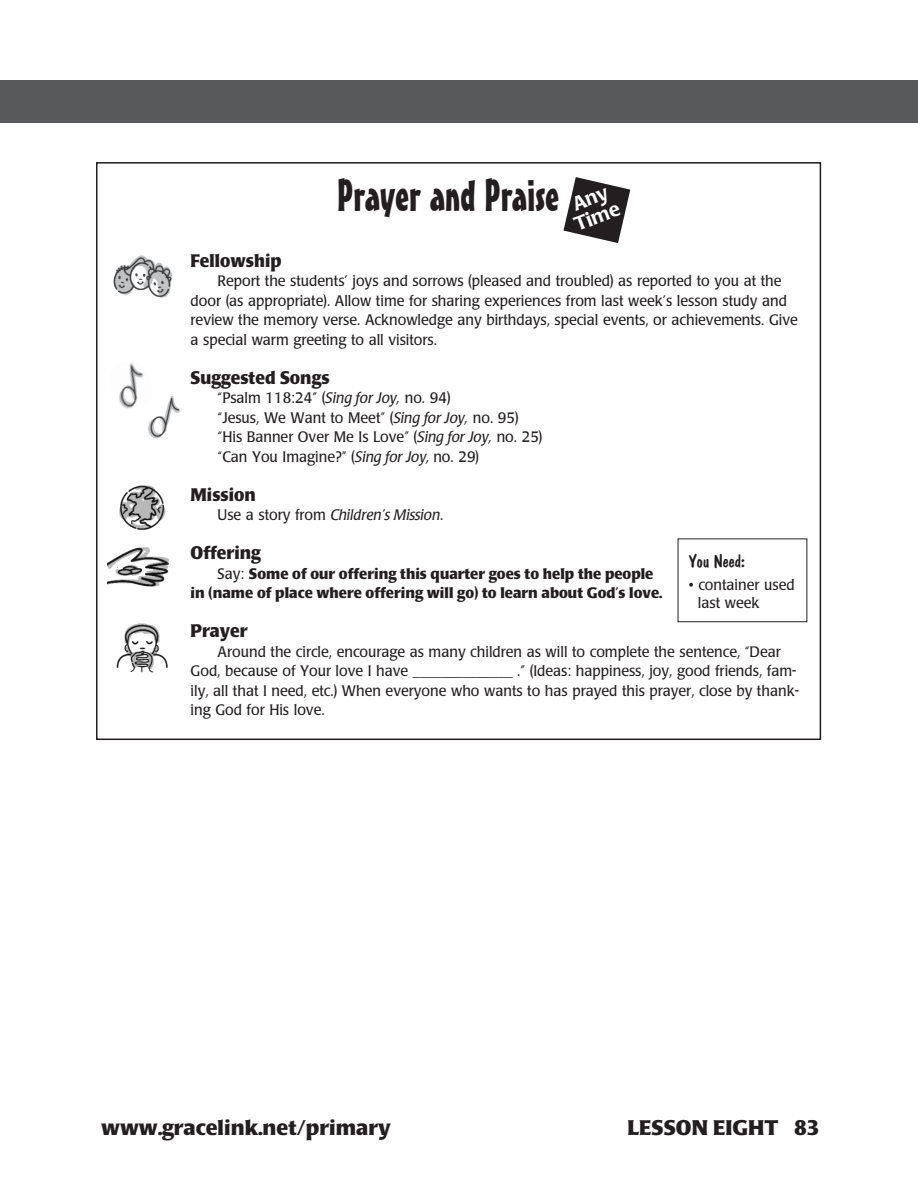
<style>
.page{position:relative;width:918px;height:1202px;background:#fff}
.page>*{position:absolute;margin:0;border:0;box-sizing:border-box;transform-origin:0 0}
.section_title{font:45px "Mister Earl BT";color:#231f20}
.t1{font:700 21px "Poppl Laudatio";color:#231f20}
.t2{font:500 19.5px/19.5px "Poppl Laudatio";color:#fff}
.subhead{font:700 18px "Poppl Laudatio";color:#231f20;scale:.95 1}
.You_Need_head{font:18px "Dom Casual D";color:#231f20}
.body{font:15px/19.5px "Poppl Laudatio";color:#231f20;scale:.95 1}
.body-2{font:700 15px/19.5px "Poppl Laudatio";color:#231f20}
.body-3{font:italic 15px "Poppl Laudatio";color:#231f20}
.You_Need_items{font:15px/18px "Poppl Laudatio";color:#231f20}
.s1{font-style:italic}
.s2{font-style:normal}
.s3{font-weight:400}
</style>
<div class="page">
<div style="left:0;top:80px;width:27px;height:43px;background:#58595b"></div>
<img style="left:113px;top:255px;width:60px;height:43px">
<img style="left:119px;top:363px;width:25px;height:46px">
<img style="left:119px;top:485px;width:47px;height:45px">
<img style="left:107px;top:547px;width:62px;height:40px">
<img style="left:116px;top:623px;width:52px;height:50px">
<img style="left:148px;top:396px;width:32px;height:43px">
<div style="left:27px;top:80px;width:891px;height:43px;background:#58595b"></div>
<svg style="left:563px;top:177px;width:67px;height:66px"></svg>
<div style="left:678px;top:538px;width:129px;height:84px;border:1px solid #231f20"></div>
<p class="section_title" style="left:337px;top:168px;width:224px">Prayer and Praise</p>
<p class="t2" style="left:565px;top:198px;width:49px;rotate:-21deg">Any<br>Time</p>
<p class="subhead" style="left:191px;top:250px;width:97px">Fellowship</p>
<p class="body" style="left:191px;top:272px;width:641px;text-indent:27px">Report the students’ joys and sorrows (pleased and troubled) as reported to you at the door (as appropriate). Allow time for sharing experiences from last week’s lesson study and review the memory verse. Acknowledge any birthdays, special events, or achievements. Give a special warm greeting to all visitors.</p>
<p class="subhead" style="left:191px;top:367px;width:148px">Suggested Songs</p>
<p class="body" style="left:218px;top:389px;width:247px">“Psalm 118:24” (<span class="s1">Sing for Joy,</span> no. 94)</p>
<p class="body" style="left:218px;top:408px;width:318px">“Jesus, We Want to Meet” (<span class="s1">Sing for Joy,</span> no. 95)</p>
<p class="body" style="left:218px;top:428px;width:344px">“His Banner Over Me Is Love” (<span class="s1">Sing for Joy,</span> no. 25)</p>
<p class="body" style="left:218px;top:447px;width:277px">“Can You Imagine?” (<span class="s1">Sing for Joy,</span> no. 29)</p>
<p class="subhead" style="left:191px;top:484px;width:70px">Mission</p>
<p class="body-3" style="left:218px;top:507px;width:227px"><span class="s2">Use a story from</span> Children’s Mission<span class="s2">.</span></p>
<p class="subhead" style="left:191px;top:543px;width:75px">Offering</p>
<p class="body-2" style="left:191px;top:564px;width:473px;text-indent:27px"><span class="s3">Say:</span> Some of our offering this quarter goes to help the people in (name of place where offering will go) to learn about God’s love.</p>
<p class="subhead" style="left:191px;top:621px;width:61px">Prayer</p>
<p class="body" style="left:191px;top:642px;width:642px;text-indent:27px">Around the circle, encourage as many children as will to complete the sentence, “Dear God, because of Your love I have ______________ .” (Ideas: happiness, joy, good friends, fam&shy;ily, all that I need, etc.) When everyone who wants to has prayed this prayer, close by thank&shy;ing God for His love.</p>
<p class="You_Need_head" style="left:689px;top:550px;width:58px">You Need:</p>
<p class="You_Need_items" style="left:698px;top:575px;width:98px;text-indent:-9px">• container used last week</p>
<p class="t1" style="left:101px;top:1115px;width:291px">www.gracelink.net/primary</p>
<p class="t1" style="left:627px;top:1115px;width:194px">LESSON EIGHT 83</p>
</div>
